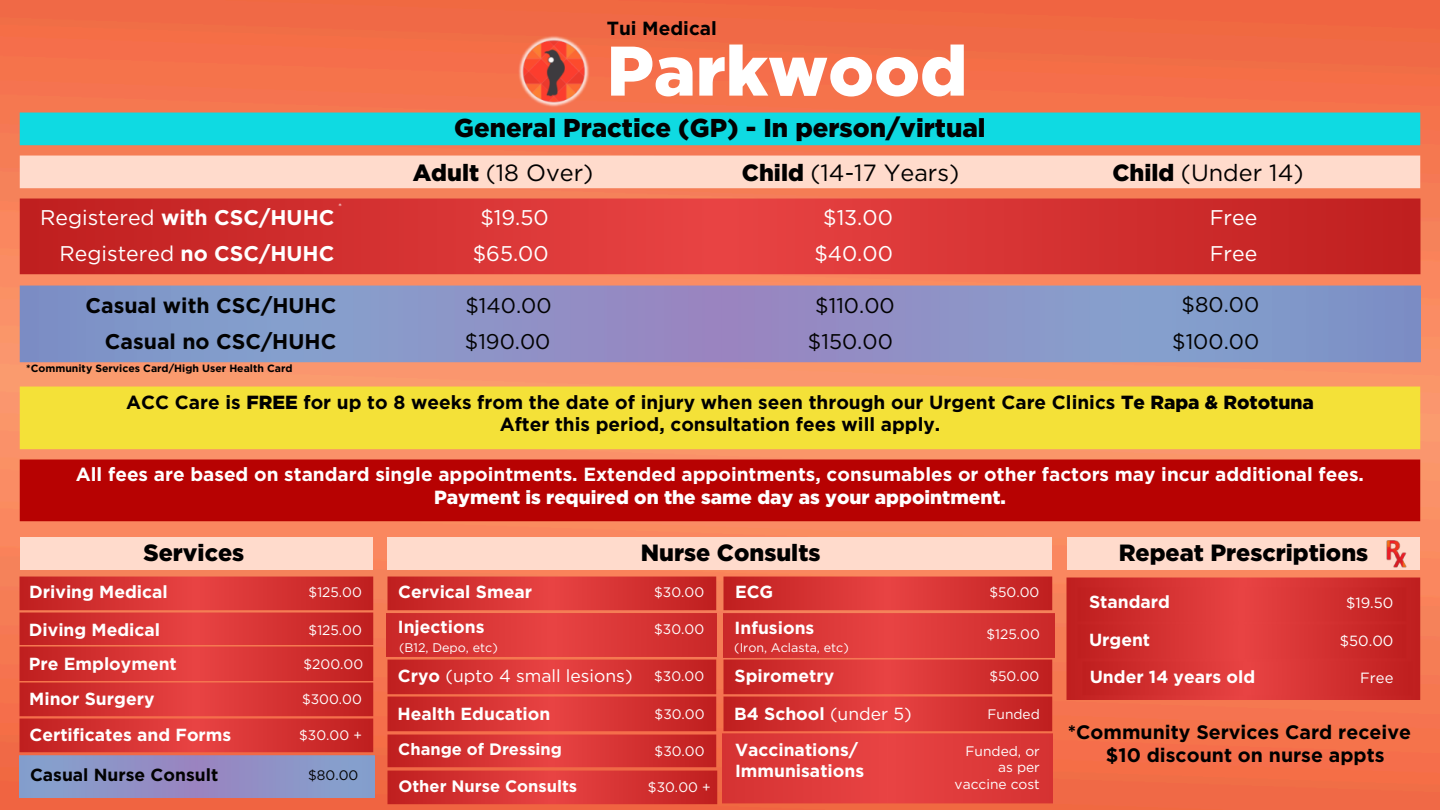
<style>
.page{position:relative;width:1440px;height:810px;background:#fff}
.page>*{position:absolute;margin:0;border:0;box-sizing:border-box;transform-origin:0 0}
.t1{font:900 70px "Gotham";color:#fff}
.t2{font:900 25.8px "Gotham";color:#020202}
.t3{font:23.5px "Gotham";color:#000}
.t4{font:900 23.5px "Gotham";color:#000}
.t5{font:21.2px "Gotham";color:#fff}
.t6{font:21.2px "Gotham";color:#020202}
.t7{font:700 21.2px "Gotham";color:#020202}
.t8{font:700 21.2px "Gotham";color:#fff}
.t9{font:700 19.5px/23.2px "Gotham";color:#000;text-align:center}
.t10{font:700 19px "Gotham";color:#000}
.t11{font:700 19px "Gotham";color:#fff}
.t12{font:900 19px "Gotham";color:#fff}
.t13{font:700 17.5px/21px "Gotham";color:#fff}
.t14{font:17.5px "Gotham";color:#fff}
.t15{font:700 17.5px "Gotham";color:#020202}
.t16{font:700 16.5px "Gotham";color:#fff}
.t17{font:14.8px "Gotham";color:#fff}
.t18{font:14.7px "Gotham";color:#fff}
.t19{font:13.7px/16.5px "Gotham";color:#fff;text-align:right}
.t20{font:13.7px "Gotham";color:#020202}
.t21{font:12.5px "Gotham";color:#fff}
.t22{font:700 10.5px "Gotham";color:#000}
.t23{font:300 9.5px "Gotham";color:#fff}
.s1{font-weight:900}
.s2{font-weight:400}
.s3{font-weight:700}
</style>
<div class="page">
<img style="left:0;top:0;width:1440px;height:810px">
<div style="left:20px;top:458px;width:1400px;height:64px;background:#b70202"></div>
<div style="left:20px;top:386px;width:1400px;height:63px;background:#f4e138"></div>
<img style="left:20px;top:197px;width:1401px;height:77px">
<img style="left:20px;top:154px;width:1400px;height:35px">
<img style="left:20px;top:111px;width:1400px;height:35px">
<img style="left:516px;top:33px;width:76px;height:76px">
<img style="left:20px;top:285px;width:1400px;height:77px">
<img style="left:1066px;top:576px;width:354px;height:123px">
<div style="left:1067px;top:537px;width:353px;height:33px;background:#ffdbcc"></div>
<img style="left:722px;top:696px;width:331px;height:108px">
<img style="left:722px;top:659px;width:331px;height:35px">
<img style="left:724px;top:612px;width:330px;height:47px">
<img style="left:722px;top:576px;width:331px;height:35px">
<img style="left:386px;top:696px;width:331px;height:72px">
<img style="left:386px;top:659px;width:331px;height:35px">
<img style="left:386px;top:576px;width:331px;height:81px">
<div style="left:388px;top:537px;width:664px;height:33px;background:#ffdbcc"></div>
<img style="left:19px;top:576px;width:355px;height:222px">
<div style="left:20px;top:537px;width:353px;height:33px;background:#ffdbcc"></div>
<img style="left:1386px;top:540px;width:21px;height:27px">
<img style="left:386px;top:770px;width:331px;height:34px">
<img style="left:1076px;top:586px;width:331px;height:35px">
<img style="left:1076px;top:624px;width:331px;height:35px">
<img style="left:1082px;top:660px;width:330px;height:36px">
<h5 class="t10" style="left:607px;top:17px;width:112px">Tui Medical</h5>
<h5 class="t1" style="left:607px;top:28px;width:362px">Parkwood</h5>
<h5 class="t2" style="left:454px;top:112px;width:533px">General Practice (GP) - In person/virtual</h5>
<h5 class="t23" style="left:338px;top:200px;width:6px">*</h5>
<h4 class="t3" style="left:413px;top:158px;width:182px"><span class="s1">Adult</span> (18 Over)</h4>
<h4 class="t3" style="left:742px;top:158px;width:219px"><span class="s1">Child</span> (14-17 Years)</h4>
<p class="t3" style="left:1112px;top:158px;width:193px"><span class="s1">Child</span> (Under 14)</p>
<h5 class="t8" style="left:40px;top:205px;width:296px"><span class="s2">Registered</span> with CSC/HUHC</h5>
<h5 class="t5" style="left:480px;top:205px;width:70px">$19.50</h5>
<h5 class="t5" style="left:823px;top:205px;width:71px">$13.00</h5>
<h5 class="t5" style="left:1210px;top:205px;width:49px">Free</h5>
<h5 class="t5" style="left:59px;top:241px;width:277px">Registered <span class="s3">no CSC/HUHC</span></h5>
<h5 class="t5" style="left:473px;top:241px;width:77px">$65.00</h5>
<p class="t5" style="left:814px;top:241px;width:80px">$40.00</p>
<h5 class="t5" style="left:1210px;top:241px;width:49px">Free</h5>
<p class="t7" style="left:85px;top:293px;width:252px">Casual with CSC/HUHC</p>
<p class="t6" style="left:465px;top:292px;width:88px">$140.00</p>
<p class="t6" style="left:815px;top:292px;width:81px">$110.00</p>
<p class="t6" style="left:1182px;top:291px;width:79px">$80.00</p>
<p class="t7" style="left:105px;top:329px;width:233px">Casual no CSC/HUHC</p>
<h5 class="t6" style="left:465px;top:328px;width:87px">$190.00</h5>
<h5 class="t6" style="left:808px;top:328px;width:86px">$150.00</h5>
<h5 class="t6" style="left:1172px;top:328px;width:89px">$100.00</h5>
<p class="t22" style="left:26px;top:362px;width:268px">*Community Services Card/High User Health Card</p>
<h3 class="t10" style="left:126px;top:391px;width:1189px">ACC Care is <span class="s1">FREE</span> for up to 8 weeks from the date of injury when seen through our Urgent Care Clinics <span class="s1">Te Rapa &amp; Rototuna</span></h3>
<p class="t10" style="left:500px;top:413px;width:442px">After this period, consultation fees will apply.</p>
<h3 class="t11" style="left:76px;top:463px;width:1290px">All fees are based on standard single appointments. Extended appointments, consumables or other factors may incur additional fees.</h3>
<h3 class="t12" style="left:434px;top:485px;width:573px">Payment is required on the same day as your appointment.</h3>
<p class="t4" style="left:143px;top:538px;width:102px">Services</p>
<p class="t13" style="left:29px;top:581px;width:140px">Driving Medical</p>
<p class="t19" style="left:309px;top:584px;width:55px">$125.00</p>
<p class="t13" style="left:29px;top:619px;width:133px">Diving Medical</p>
<p class="t19" style="left:309px;top:622px;width:55px">$125.00</p>
<p class="t13" style="left:29px;top:653px;width:150px">Pre Employment</p>
<p class="t19" style="left:304px;top:656px;width:61px">$200.00</p>
<p class="t13" style="left:29px;top:688px;width:127px">Minor Surgery</p>
<p class="t19" style="left:302px;top:691px;width:61px">$300.00</p>
<p class="t13" style="left:29px;top:724px;width:203px">Certificates and Forms</p>
<p class="t19" style="left:299px;top:727px;width:64px">$30.00 +</p>
<p class="t15" style="left:30px;top:765px;width:190px">Casual Nurse Consult</p>
<p class="t20" style="left:308px;top:767px;width:52px">$80.00</p>
<p class="t13" style="left:398px;top:581px;width:135px">Cervical Smear</p>
<p class="t13" style="left:398px;top:616px;width:88px">Injections</p>
<p class="t4" style="left:641px;top:538px;width:181px">Nurse Consults</p>
<p class="t19" style="left:654px;top:584px;width:52px">$30.00</p>
<p class="t19" style="left:654px;top:621px;width:52px">$30.00</p>
<p class="t13" style="left:735px;top:581px;width:40px">ECG</p>
<p class="t13" style="left:735px;top:617px;width:81px">Infusions</p>
<p class="t21" style="left:399px;top:640px;width:100px">(B12, Depo, etc)</p>
<p class="t21" style="left:734px;top:640px;width:116px">(Iron, Aclasta, etc)</p>
<p class="t14" style="left:398px;top:665px;width:236px"><span class="s3">Cryo</span> (upto 4 small lesions)</p>
<p class="t19" style="left:654px;top:668px;width:52px">$30.00</p>
<p class="t13" style="left:735px;top:665px;width:101px">Spirometry</p>
<p class="t13" style="left:398px;top:703px;width:154px">Health Education</p>
<p class="t19" style="left:655px;top:706px;width:52px">$30.00</p>
<p class="t13" style="left:734px;top:703px;width:179px">B4 School <span class="s2">(under 5)</span></p>
<p class="t16" style="left:398px;top:739px;width:165px">Change of Dressing</p>
<p class="t19" style="left:655px;top:742px;width:52px">$30.00</p>
<p class="t16" style="left:398px;top:776px;width:180px">Other Nurse Consults</p>
<p class="t19" style="left:648px;top:779px;width:64px">$30.00 +</p>
<p class="t13" style="left:735px;top:739px;width:131px">Vaccinations/<br>Immunisations</p>
<p class="t19" style="left:989px;top:584px;width:51px">$50.00</p>
<p class="t19" style="left:987px;top:626px;width:55px">$125.00</p>
<p class="t19" style="left:989px;top:668px;width:51px">$50.00</p>
<p class="t19" style="left:988px;top:706px;width:54px">Funded</p>
<p class="t19" style="left:955px;top:742px;width:87px">Funded, or as per vaccine cost</p>
<p class="t4" style="left:1119px;top:538px;width:251px">Repeat Prescriptions</p>
<p class="t13" style="left:1089px;top:592px;width:83px">Standard</p>
<p class="t18" style="left:1346px;top:594px;width:49px">$19.50</p>
<p class="t13" style="left:1089px;top:629px;width:63px">Urgent</p>
<p class="t18" style="left:1340px;top:632px;width:55px">$50.00</p>
<p class="t13" style="left:1090px;top:666px;width:167px">Under 14 years old</p>
<p class="t17" style="left:1360px;top:669px;width:35px">Free</p>
<p class="t9" style="left:1068px;top:720px;width:345px">*Community Services Card receive $10 discount on nurse appts</p>
</div>
